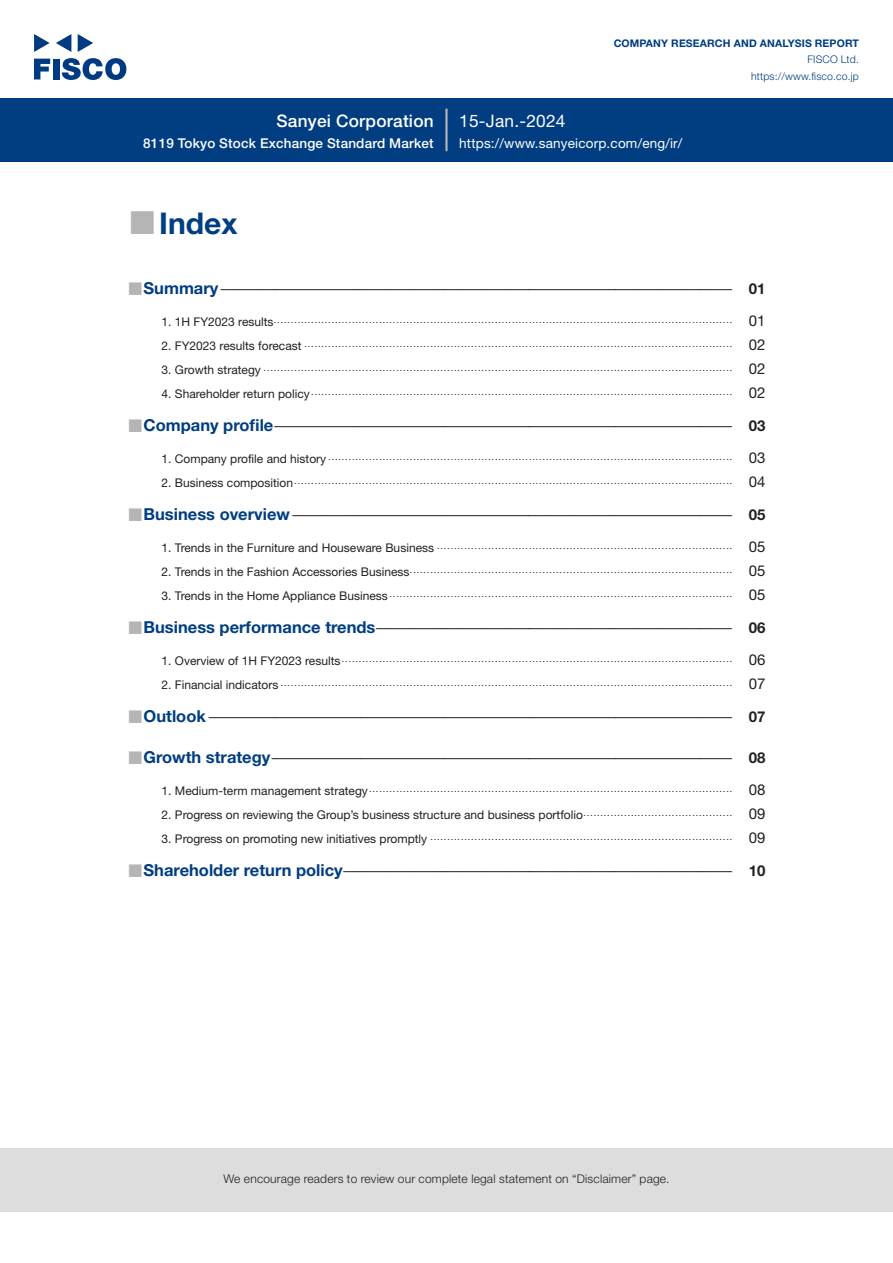
<style>
.page{position:relative;width:893px;height:1263px;background:#fff}
.page>*{position:absolute;margin:0;border:0;box-sizing:border-box;transform-origin:0 0}
.t1{font:700 30px "Helvetica Neue LT Std";color:#003d81}
.t2{font:500 17.25px "Helvetica Neue LT Std";letter-spacing:.015em;color:#fff}
.t3{font:17.25px "Helvetica Neue LT Std";letter-spacing:.015em;color:#fff}
.t4{font:700 16.5px "Helvetica Neue LT Std";color:#003d81}
.t5{font:15px "Helvetica Neue LT Std";color:#231f20}
.t6{font:700 15px "Helvetica Neue LT Std";color:#231f20}
.t7{font:500 13.5px "Helvetica Neue LT Std";letter-spacing:.015em;color:#fff}
.t8{font:13.5px "Helvetica Neue LT Std";letter-spacing:.015em;color:#fff}
.t9{font:12px "Helvetica Neue LT Std";color:#231f20}
.t10{font:300 12px "Helvetica Neue LT Std";letter-spacing:.015em;color:#231f20}
.t11{font:700 10.5px "Helvetica Neue LT Std";letter-spacing:.015em;color:#003d81}
.t12{font:300 10.5px/16.5px "Helvetica Neue LT Std";letter-spacing:.015em;color:#003d81;text-align:right}
.t13{font:9px "Helvetica Neue LT Std";color:#231f20}
.s1{font-family:"Hiragino UD Sans F Std N W6";font-weight:400;color:#b5b5b6}
.s2{font-family:"Hiragino UD Sans Std W6";font-weight:400;color:#b5b5b6}
</style>
<div class="page">
<div style="left:0;top:1148px;width:893px;height:64px;background:#ddd"></div>
<svg style="left:34px;top:59px;width:16px;height:20px"></svg>
<div style="left:53px;top:59px;width:6px;height:20px;background:#003a83"></div>
<svg style="left:62px;top:58px;width:64px;height:22px"></svg>
<svg style="left:34px;top:34px;width:16px;height:18px"></svg>
<svg style="left:78px;top:34px;width:15px;height:18px"></svg>
<svg style="left:56px;top:34px;width:15px;height:18px"></svg>
<div style="left:0;top:98px;width:893px;height:64px;background:#003d81"></div>
<hr style="left:445px;top:109px;width:3px;height:42px;background:#b5b5b6">
<h2 class="t2" style="left:276px;top:110px;width:159px">Sanyei Corporation</h2>
<h3 class="t7" style="left:143px;top:135px;width:292px">8119 Tokyo Stock Exchange Standard Market</h3>
<p class="t1" style="left:128px;top:204px;width:112px"><span class="s1">■</span>Index</p>
<h2 class="t3" style="left:459px;top:110px;width:108px">15-Jan.-2024</h2>
<p class="t11" style="left:614px;top:37px;width:247px">COMPANY RESEARCH AND ANALYSIS REPORT</p>
<p class="t12" style="left:751px;top:51px;width:109px">FISCO Ltd. https://www.fisco.co j p.</p>
<h3 class="t8" style="left:459px;top:135px;width:225px">https://www.sanyeicorp.com/eng /i r/</h3>
<p class="t4" style="left:127px;top:278px;width:93px"><span class="s2">■</span>Summary</p>
<p class="t9" style="left:220px;top:281px;width:514px">---------------------------------------------------------------------------------------------------------------------------------------------------------------------------</p>
<p class="t9" style="left:162px;top:314px;width:114px">1. H1 FY2023 results</p>
<p class="t13" style="left:274px;top:314px;width:460px">.......................................................................................................................................</p>
<p class="t9" style="left:162px;top:338px;width:142px">2. FY2023 results forecast</p>
<p class="t13" style="left:304px;top:338px;width:429px">..............................................................................................................................</p>
<p class="t9" style="left:162px;top:362px;width:101px">3. Growth strategy</p>
<p class="t13" style="left:264px;top:362px;width:470px">..........................................................................................................................................</p>
<p class="t9" style="left:162px;top:386px;width:150px">4. Shareholder return policy</p>
<p class="t13" style="left:311px;top:386px;width:422px">............................................................................................................................</p>
<p class="t4" style="left:127px;top:415px;width:148px"><span class="s2">■</span>Company profile</p>
<p class="t9" style="left:274px;top:418px;width:460px">---------------------------------------------------------------------------------------------------------------------------------------------------------</p>
<p class="t9" style="left:162px;top:451px;width:166px">1. Company profile and history</p>
<p class="t13" style="left:328px;top:451px;width:405px">.......................................................................................................................</p>
<p class="t9" style="left:162px;top:475px;width:133px">2. Business composition</p>
<p class="t13" style="left:294px;top:475px;width:439px">.................................................................................................................................</p>
<p class="t4" style="left:127px;top:504px;width:164px"><span class="s2">■</span>Business overview</p>
<p class="t9" style="left:292px;top:507px;width:442px">---------------------------------------------------------------------------------------------------------------------------------------------------</p>
<p class="t9" style="left:162px;top:540px;width:274px">1. Trends in the Furniture and Houseware Business</p>
<p class="t13" style="left:437px;top:540px;width:297px">.......................................................................................</p>
<p class="t9" style="left:162px;top:564px;width:250px">2. Trends in the Fashion Accessories Business</p>
<p class="t13" style="left:410px;top:564px;width:324px">...............................................................................................</p>
<p class="t9" style="left:162px;top:588px;width:228px">3. Trends in the Home Appliance Business</p>
<p class="t13" style="left:390px;top:588px;width:344px">.....................................................................................................</p>
<p class="t4" style="left:127px;top:617px;width:250px"><span class="s2">■</span>Business performance trends</p>
<p class="t9" style="left:376px;top:620px;width:359px">-----------------------------------------------------------------------------------------------------------------------</p>
<p class="t9" style="left:162px;top:653px;width:180px">1. Overview of H1 FY2023 results</p>
<p class="t13" style="left:342px;top:653px;width:392px">...................................................................................................................</p>
<p class="t9" style="left:162px;top:677px;width:118px">2. Financial indicators</p>
<p class="t13" style="left:281px;top:677px;width:453px">.....................................................................................................................................</p>
<p class="t4" style="left:127px;top:706px;width:80px"><span class="s2">■</span>Outlook</p>
<p class="t9" style="left:208px;top:709px;width:526px">-------------------------------------------------------------------------------------------------------------------------------------------------------------------------------</p>
<p class="t4" style="left:127px;top:747px;width:145px"><span class="s2">■</span>Growth strategy</p>
<p class="t9" style="left:271px;top:750px;width:463px">----------------------------------------------------------------------------------------------------------------------------------------------------------</p>
<p class="t9" style="left:162px;top:783px;width:208px">1. Medium-term management strategy</p>
<p class="t13" style="left:369px;top:783px;width:365px">...........................................................................................................</p>
<p class="t9" style="left:162px;top:807px;width:423px">2. Progress on reviewing the Group s’ business structure and business portfolio</p>
<p class="t13" style="left:583px;top:807px;width:150px">............................................</p>
<p class="t9" style="left:162px;top:831px;width:267px">3. Progress on promoting new initiatives promptly</p>
<p class="t13" style="left:430px;top:831px;width:303px">.........................................................................................</p>
<p class="t4" style="left:127px;top:860px;width:217px"><span class="s2">■</span>Shareholder return policy</p>
<p class="t9" style="left:343px;top:863px;width:392px">----------------------------------------------------------------------------------------------------------------------------------</p>
<p class="t6" style="left:749px;top:279px;width:18px">01</p>
<p class="t5" style="left:749px;top:311px;width:18px">01</p>
<p class="t5" style="left:749px;top:335px;width:18px">02</p>
<p class="t5" style="left:749px;top:359px;width:18px">02</p>
<p class="t5" style="left:749px;top:383px;width:18px">02</p>
<p class="t6" style="left:749px;top:416px;width:18px">03</p>
<p class="t5" style="left:749px;top:448px;width:18px">03</p>
<p class="t5" style="left:749px;top:472px;width:18px">04</p>
<p class="t6" style="left:749px;top:505px;width:18px">05</p>
<p class="t5" style="left:749px;top:537px;width:18px">05</p>
<p class="t5" style="left:749px;top:561px;width:18px">05</p>
<p class="t5" style="left:749px;top:585px;width:18px">05</p>
<p class="t6" style="left:749px;top:618px;width:18px">06</p>
<p class="t5" style="left:749px;top:650px;width:18px">06</p>
<p class="t5" style="left:749px;top:674px;width:18px">07</p>
<p class="t6" style="left:749px;top:707px;width:18px">07</p>
<p class="t6" style="left:749px;top:748px;width:18px">08</p>
<p class="t5" style="left:749px;top:780px;width:18px">08</p>
<p class="t5" style="left:749px;top:804px;width:18px">09</p>
<p class="t5" style="left:749px;top:828px;width:18px">09</p>
<p class="t6" style="left:749px;top:861px;width:18px">10</p>
<h3 class="t10" style="left:223px;top:1171px;width:448px">We encourage readers to review our complete legal statement on “Disclaimer” page.</h3>
</div>
